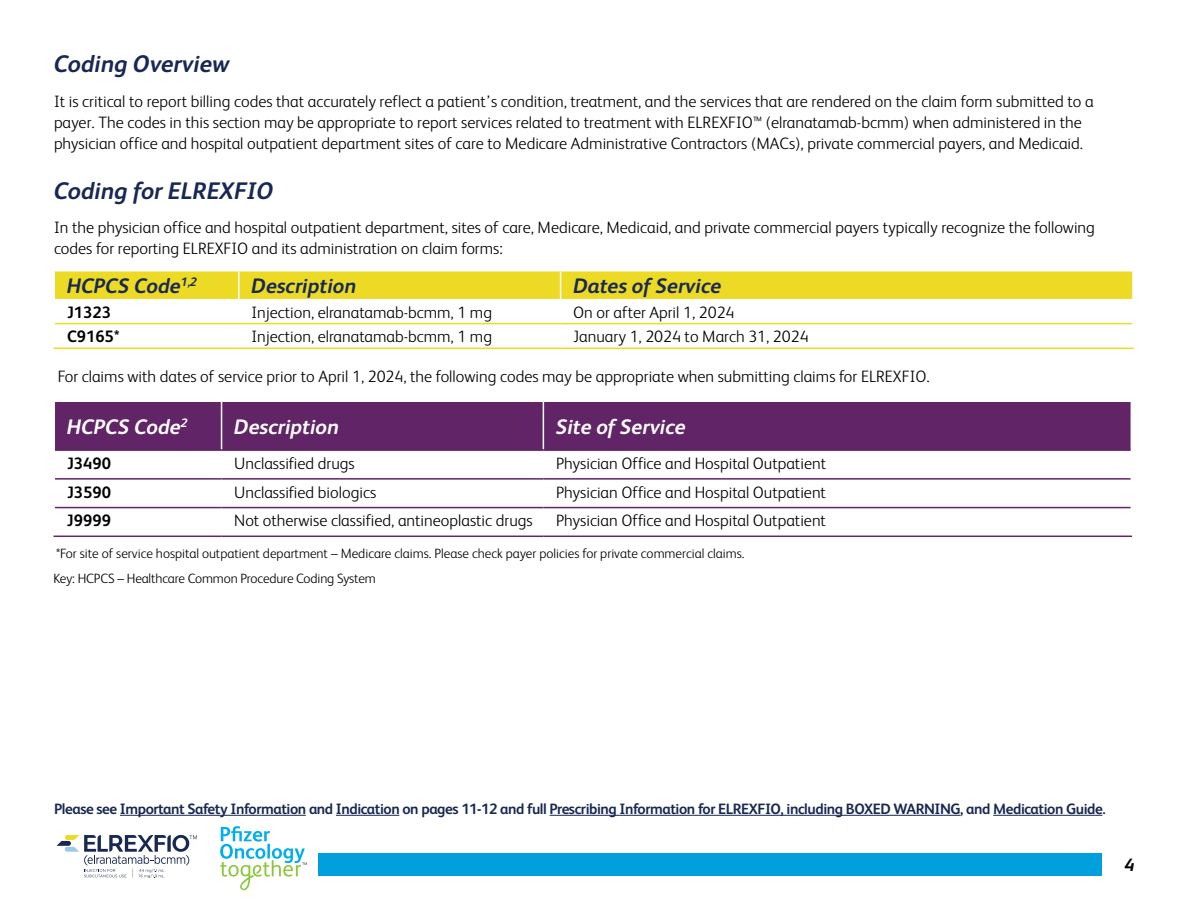
<style>
.page{position:relative;width:1188px;height:918px;background:#fff}
.page>*{position:absolute;margin:0;border:0;box-sizing:border-box;transform-origin:0 0}
.t1{font:italic 700 24px "FS Albert";color:#182853}
.t2{font:italic 700 21px "FS Albert";color:#182853}
.t3{font:italic 700 21px "FS Albert";color:#fff}
.t4{font:italic 700 18px "FS Albert";color:#000}
.t5{font:300 16.5px/21px "FS Albert";color:#000}
.t6{font:700 16.5px "FS Albert";color:#000}
.t7{font:700 15px "FS Albert";letter-spacing:-.03em;color:#182853}
.t8{font:300 13.5px "FS Albert";color:#000}
</style>
<div class="page">
<svg style="left:220px;top:826px;width:87px;height:64px"></svg>
<div style="left:318px;top:853px;width:784px;height:22px;background:#00a0dd"></div>
<svg style="left:57px;top:835px;width:140px;height:43px"></svg>
<hr style="left:120px;top:815px;width:186px;height:1px;background:#182853">
<hr style="left:336px;top:815px;width:63px;height:1px;background:#182853">
<hr style="left:550px;top:815px;width:410px;height:1px;background:#182853">
<hr style="left:993px;top:815px;width:109px;height:1px;background:#182853">
<div style="left:55px;top:402px;width:1076px;height:47px;background:#612466"></div>
<hr style="left:221px;top:402px;width:1px;height:47px;background:#fff">
<hr style="left:543px;top:402px;width:1px;height:47px;background:#fff">
<hr style="left:55px;top:449px;width:167px;height:2px;background:#612466">
<hr style="left:222px;top:449px;width:321px;height:2px;background:#612466">
<hr style="left:543px;top:449px;width:588px;height:2px;background:#612466">
<hr style="left:55px;top:478px;width:167px;height:2px;background:#612466">
<hr style="left:222px;top:478px;width:321px;height:2px;background:#612466">
<hr style="left:543px;top:478px;width:588px;height:2px;background:#612466">
<hr style="left:55px;top:507px;width:167px;height:1px;background:#612466">
<hr style="left:222px;top:507px;width:321px;height:1px;background:#612466">
<hr style="left:543px;top:507px;width:588px;height:1px;background:#612466">
<hr style="left:54px;top:536px;width:168px;height:1px;background:#612466">
<hr style="left:222px;top:536px;width:321px;height:1px;background:#612466">
<hr style="left:543px;top:536px;width:589px;height:1px;background:#612466">
<svg style="left:54px;top:271px;width:1079px;height:77px"></svg>
<hr style="left:1132px;top:324px;width:2px;height:24px;background:#fff">
<hr style="left:55px;top:323px;width:184px;height:1px;background:#ecda24">
<hr style="left:239px;top:323px;width:322px;height:1px;background:#ecda24">
<hr style="left:561px;top:323px;width:571px;height:1px;background:#ecda24">
<hr style="left:54px;top:348px;width:185px;height:1px;background:#ecda24">
<hr style="left:239px;top:348px;width:322px;height:1px;background:#ecda24">
<hr style="left:561px;top:348px;width:573px;height:1px;background:#ecda24">
<h1 class="t1" style="left:54px;top:50px;width:177px">Coding Overview</h1>
<p class="t5" style="left:54px;top:91px;width:1041px">It is critical to report billing codes that accurately reflect a patient’s condition, treatment, and the services that are rendered on the claim form submitted to a payer. The codes in this section may be appropriate to report services related to treatment with ELREXFIO™ (elranatamab-bcmm) when administered in the physician office and hospital outpatient department sites of care to Medicare Administrative Contractors (MACs), private commercial payers, and Medicaid.</p>
<h1 class="t1" style="left:54px;top:177px;width:221px">Coding for ELREXFIO</h1>
<p class="t5" style="left:54px;top:217px;width:1042px">In the physician office and hospital outpatient department, sites of care, Medicare, Medicaid, and private commercial payers typically recognize the following codes for reporting ELREXFIO and its administration on claim forms:</p>
<p class="t2" style="left:67px;top:274px;width:132px">HCPCS Code<sup>1,2</sup></p>
<p class="t2" style="left:251px;top:274px;width:106px">Description</p>
<p class="t2" style="left:573px;top:274px;width:149px">Dates of Service</p>
<p class="t6" style="left:67px;top:302px;width:45px">J1323</p>
<p class="t5" style="left:251px;top:301px;width:242px">Injection, elranatamab-bcmm, 1 mg</p>
<p class="t5" style="left:573px;top:301px;width:163px">On or after April 1, 2024</p>
<p class="t6" style="left:67px;top:327px;width:54px">C9165*</p>
<p class="t5" style="left:251px;top:326px;width:242px">Injection, elranatamab-bcmm, 1 mg</p>
<p class="t5" style="left:573px;top:326px;width:237px">January 1, 2024 to March 31, 2024</p>
<p class="t5" style="left:58px;top:365px;width:873px">For claims with dates of service prior to April 1, 2024, the following codes may be appropriate when submitting claims for ELREXFIO.</p>
<p class="t3" style="left:67px;top:414px;width:122px">HCPCS Code<sup>2</sup></p>
<p class="t3" style="left:234px;top:414px;width:106px">Description</p>
<p class="t3" style="left:556px;top:414px;width:131px">Site of Service</p>
<p class="t6" style="left:67px;top:454px;width:45px">J3490</p>
<p class="t5" style="left:234px;top:453px;width:122px">Unclassified drugs</p>
<p class="t5" style="left:556px;top:453px;width:271px">Physician Office and Hospital Outpatient</p>
<p class="t6" style="left:67px;top:482px;width:45px">J3590</p>
<p class="t5" style="left:234px;top:481px;width:143px">Unclassified biologics</p>
<p class="t5" style="left:556px;top:481px;width:271px">Physician Office and Hospital Outpatient</p>
<p class="t6" style="left:67px;top:511px;width:45px">J9999</p>
<p class="t5" style="left:234px;top:510px;width:300px">Not otherwise classified, antineoplastic drugs</p>
<p class="t5" style="left:556px;top:510px;width:271px">Physician Office and Hospital Outpatient</p>
<p class="t8" style="left:56px;top:545px;width:690px">*For site of service hospital outpatient department – Medicare claims. Please check payer policies for private commercial claims.</p>
<p class="t8" style="left:54px;top:571px;width:324px">Key: HCPCS – Healthcare Common Procedure Coding System</p>
<p class="t7" style="left:54px;top:800px;width:1053px">Please see Important Safety Information and Indication on pages 11-12 and full Prescribing Information for ELREXFIO, including BOXED WARNING, and Medication Guide.</p>
<p class="t4" style="left:1125px;top:855px;width:12px">4</p>
</div>
